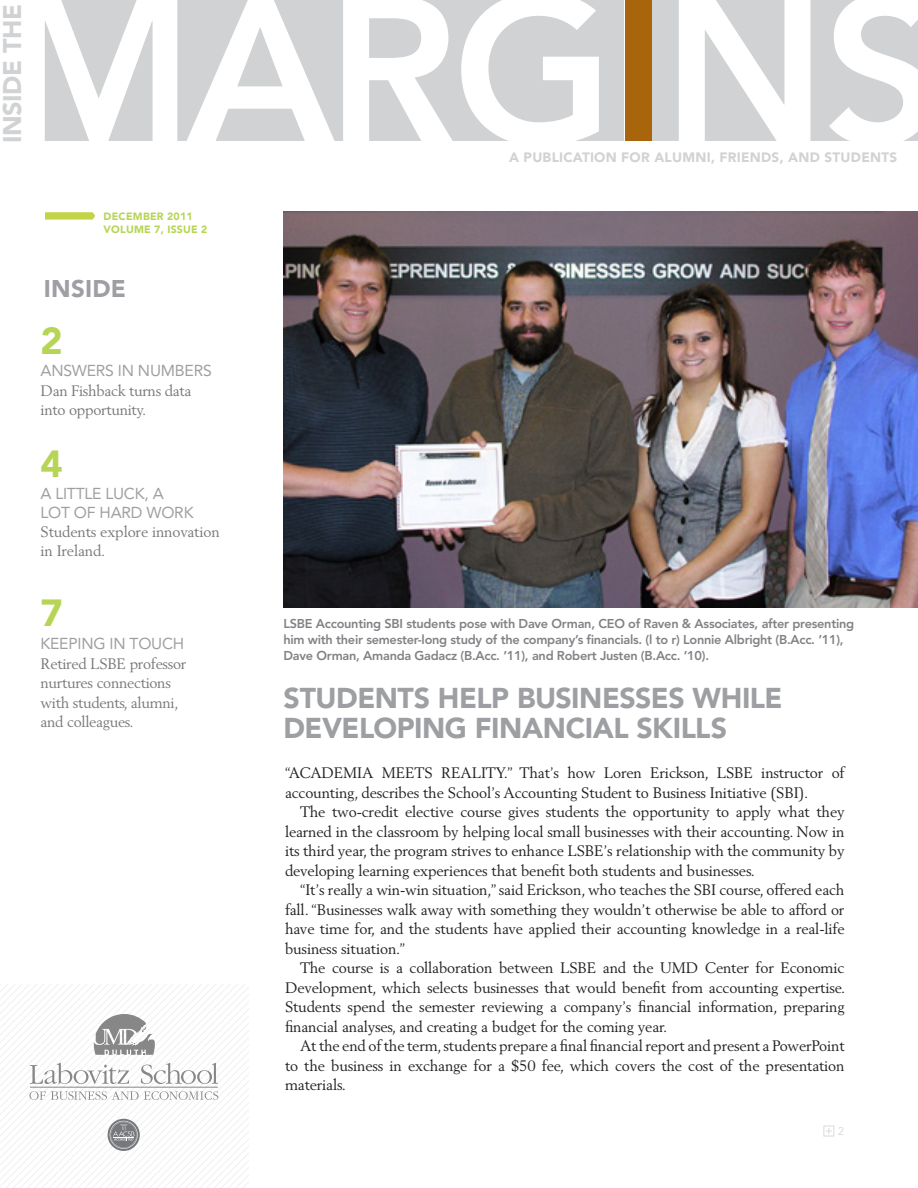
<style>
.page{position:relative;width:918px;height:1188px;background:#fff}
.page>*{position:absolute;margin:0;border:0;box-sizing:border-box;transform-origin:0 0}
.t1{font:800 206.4px "Avenir";letter-spacing:-.02em;color:#fff}
.t2{font:900 37.5px "Avenir";color:#b7d555}
.t3{font:900 28.5px/30px "Avenir";letter-spacing:-.015em;color:#9d9fa2}
.t4{font:900 25.35px "Avenir";letter-spacing:-.02em;color:#d1d2d4}
.t5{font:900 24px "Avenir";letter-spacing:.01em;color:#9d9fa2}
.t6{font:15.75px/18.8px "Avenir";letter-spacing:-.015em;color:#9d9fa2}
.Body_Copy{font:15px/19.5px "Berling";letter-spacing:-.01em;color:#231f20;text-align:justify}
.Body_Copy-2{font:15px/19.5px "Berling";letter-spacing:-.02em;color:#76787b}
.t7{font:900 13.5px "Avenir";letter-spacing:.02em;color:#d1d2d4}
.t8{font:12.75px/15.8px "Avenir Heavy 2";letter-spacing:-.02em;color:#808285}
.t9{font:300 11.25px "Avenir";color:#d1d2d4}
.t10{font:900 10.5px "Avenir";letter-spacing:.02em;color:#b7d555}
</style>
<div class="page">
<div style="left:35px;top:0;width:883px;height:141px;background:#d1d2d4"></div>
<div style="left:625px;top:0;width:27px;height:140px;background:#a9650c"></div>
<img style="left:0;top:984px;width:249px;height:204px">
<svg style="left:45px;top:212px;width:50px;height:8px"></svg>
<img style="left:284px;top:212px;width:634px;height:396px">
<svg style="left:108px;top:1119px;width:32px;height:32px"></svg>
<svg style="left:110px;top:1121px;width:28px;height:28px"></svg>
<div style="left:824px;top:1126px;width:10px;height:10px;border:1px solid #dadada"></div>
<svg style="left:826px;top:1128px;width:6px;height:6px"></svg>
<svg style="left:29px;top:1091px;width:189px;height:9px"></svg>
<svg style="left:30px;top:1063px;width:99px;height:21px"></svg>
<svg style="left:141px;top:1063px;width:77px;height:21px"></svg>
<hr style="left:30px;top:1087px;width:188px;height:1px;background:#878788">
<svg style="left:94px;top:1014px;width:61px;height:41px"></svg>
<p class="t1" style="left:3px;top:-52px;width:940px">MARGINS</p>
<p class="t4" style="left:-3px;top:143px;width:140px;rotate:-90deg">INSIDE THE</p>
<p class="t10" style="left:104px;top:210px;width:91px">DECEMBER 2011</p>
<p class="t10" style="left:104px;top:223px;width:105px">VOLUME 7, ISSUE 2</p>
<p class="t5" style="left:44px;top:274px;width:84px">INSIDE</p>
<p class="t2" style="left:40px;top:318px;width:24px">2</p>
<p class="t6" style="left:40px;top:362px;width:173px">ANSWERS IN NUMBERS</p>
<p class="Body_Copy-2" style="left:40px;top:380px;width:152px">Dan Fishback turns data into opportunity.</p>
<p class="t2" style="left:40px;top:441px;width:24px">4</p>
<p class="t6" style="left:40px;top:485px;width:155px">A LITTLE LUCK, A<br>LOT OF HARD WORK</p>
<p class="Body_Copy-2" style="left:40px;top:522px;width:181px">Students explore innovation in Ireland.</p>
<p class="t2" style="left:40px;top:591px;width:24px">7</p>
<p class="t6" style="left:40px;top:634px;width:145px">KEEPING IN TOUCH</p>
<p class="Body_Copy-2" style="left:40px;top:654px;width:147px">Retired LSBE professor nurtures connections with students, alumni, and colleagues.</p>
<p class="t7" style="left:509px;top:150px;width:390px">A PUBLICATION FOR ALUMNI, FRIENDS, AND STUDENTS</p>
<p class="t8" style="left:284px;top:616px;width:572px">LSBE Accounting SBI students pose with Dave Orman, CEO of Raven &amp; Associates, after presenting him with their semester-long study of the company’s financials. (l to r) Lonnie Albright (B.Acc. ’11),<br>Dave Orman, Amanda Gadacz (B.Acc. ’11), and Robert Justen (B.Acc. ’10).</p>
<p class="t3" style="left:284px;top:683px;width:501px">STUDENTS HELP BUSINESSES WHILE<br>DEVELOPING FINANCIAL SKILLS</p>
<p class="Body_Copy" style="left:285px;top:763px;width:561px">“ACADEMIA MEETS REALITY.” That’s how Loren Erickson, LSBE instructor of accounting, describes the School’s Accounting Student to Business Initiative (SBI).</p>
<p class="Body_Copy" style="left:285px;top:802px;width:561px;text-indent:15px">The two-credit elective course gives students the opportunity to apply what they learned in the classroom by helping local small businesses with their accounting. Now in its third year, the program strives to enhance LSBE’s relationship with the community by developing learning experiences that benefit both students and businesses.</p>
<p class="Body_Copy" style="left:285px;top:880px;width:561px;text-indent:15px">“It’s really a win-win situation,” said Erickson, who teaches the SBI course, offered each fall. “Businesses walk away with something they wouldn’t otherwise be able to afford or have time for, and the students have applied their accounting knowledge in a real-life business situation.”</p>
<p class="Body_Copy" style="left:285px;top:958px;width:562px;text-indent:15px">The course is a collaboration between LSBE and the UMD Center for Economic Development, which selects businesses that would benefit from accounting expertise.<br>Students spend the semester reviewing a company’s financial information, preparing financial analyses, and creating a budget for the coming year.</p>
<p class="Body_Copy" style="left:285px;top:1036px;width:561px;text-indent:15px">At the end of the term, students prepare a final financial report and present a PowerPoint to the business in exchange for a $50 fee, which covers the cost of the presentation materials.</p>
<p class="t9" style="left:838px;top:1125px;width:7px">2</p>
</div>
